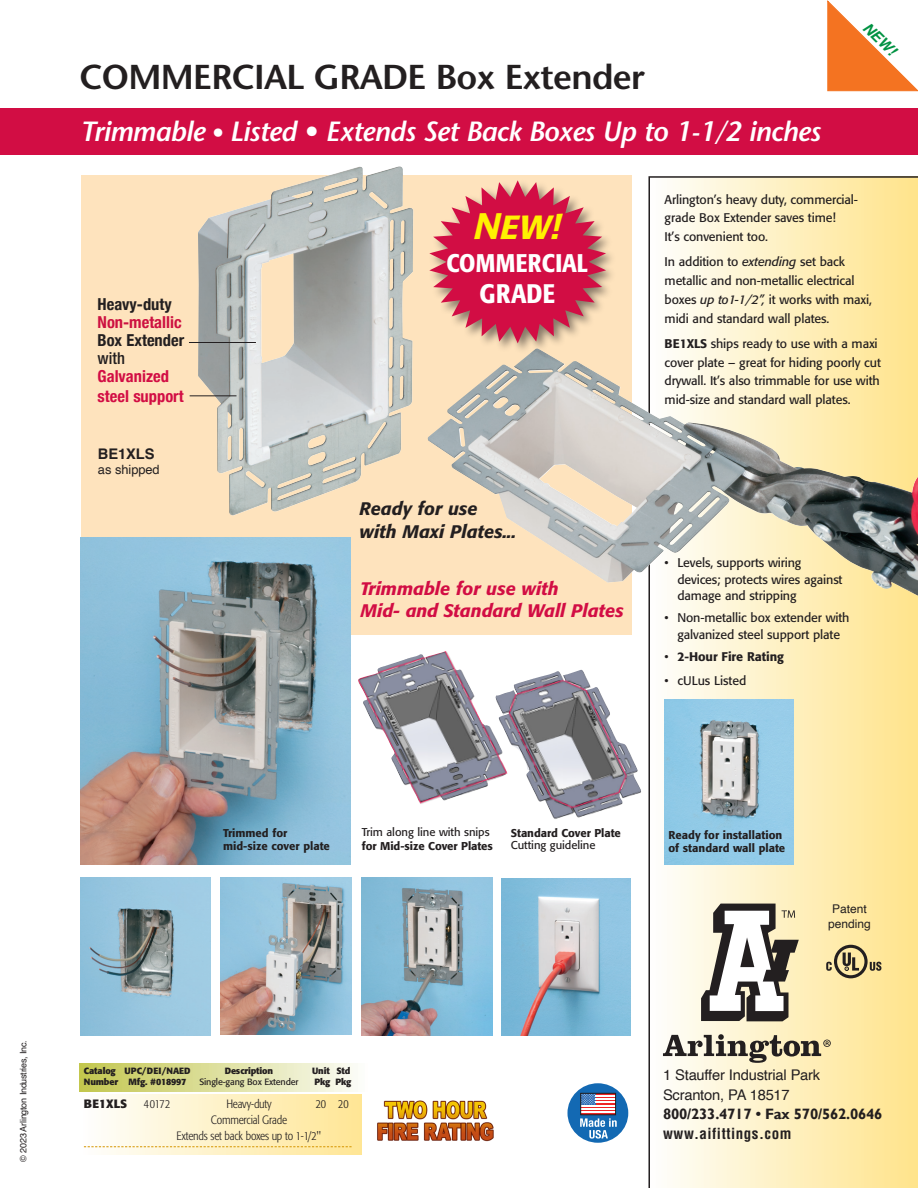
<style>
.page{position:relative;width:918px;height:1188px;background:#fff}
.page>*{position:absolute;margin:0;border:0;box-sizing:border-box;transform-origin:0 0}
.t1{font:600 34.5px "Stone Sans Std";letter-spacing:-.02em;color:#231f20}
.t2{font:italic 500 33.15px "Formata";color:#fff101}
.t3{font:italic 600 27.75px "Stone Sans Std";letter-spacing:-.02em;color:#fff}
.t4{font:500 condensed 26.55px "Formata";letter-spacing:.015em;color:#fff}
.t5{font:500 condensed 25.35px "Formata";letter-spacing:.01em;color:#fff}
.t6{font:italic 500 18px/22.5px "Formata";color:#d20d44}
.t7{font:italic 500 18px/22.5px "Formata";color:#231f20}
.t8{font:700 condensed 16.5px/18px "Helvetica Neue";color:#231f20}
.t9{font:700 condensed 16.5px "Helvetica Neue";color:#d20d44}
.t10{font:700 15px/19.5px "Gill Sans";letter-spacing:-.015em;color:#231f20}
.t11{font:italic 700 15px "Helvetica";color:#009242}
.t12{font:14.7px/19.5px "Helvetica";letter-spacing:-.015em;color:#231f20}
.t13{font:700 14.7px "Helvetica";letter-spacing:-.005em;color:#231f20}
.t14{font:12.75px "Helvetica";letter-spacing:-.005em;color:#231f20}
.t15{font:12.45px/18.8px "Formata";letter-spacing:-.01em;color:#231f20}
.t16{font:500 12.45px "Formata";letter-spacing:-.005em;color:#231f20}
.chart_smaller_head{font:300 condensed 12px/15.8px "Formata";letter-spacing:-.015em;color:#231f20;text-align:center}
.t17{font:12px/14.4px "Helvetica";color:#231f20;text-align:center}
.chart_smaller_head-2{font:700 12px "Formata";color:#231f20}
.t18{font:500 11.25px/13.5px "Formata";color:#231f20}
.t19{font:11.25px/13.5px "Formata";letter-spacing:-.005em;color:#231f20}
.chart_smaller_head-3{font:700 9px "Formata";letter-spacing:-.015em;color:#231f20}
.t20{font:9px "Helvetica";letter-spacing:-.025em;color:#231f20}
.chart_smaller_head-4{font:9px "Formata";letter-spacing:-.015em;color:#231f20}
.s1{font-size:24px}
.s2{color:#cd1141}
.s3{font-family:"Helvetica Neue LT Std";font-weight:500}
.s4{color:#d20d44}
.s5{font-size:36.45px}
.s6{font-style:italic}
.s7{font-weight:500}
.s8{font-weight:400}
.s9{font-family:"Helvetica LT Std";font-stretch:condensed}
</style>
<div class="page">
<div style="left:81px;top:175px;width:551px;height:459px;background:#fee3bd"></div>
<img style="left:198px;top:166px;width:215px;height:350px">
<hr style="left:190px;top:395px;width:46px;height:1px;background:#231f20">
<svg style="left:648px;top:176px;width:270px;height:1012px;background:#fcedbd"></svg>
<svg style="left:663px;top:1034px;width:168px;height:29px;background:#b5ad97"></svg>
<svg style="left:701px;top:904px;width:98px;height:117px"></svg>
<div style="left:0;top:109px;width:918px;height:46px;background:#d20d44"></div>
<svg style="left:826px;top:945px;width:55px;height:33px;background:#bdac7d"></svg>
<img style="left:361px;top:878px;width:131px;height:157px">
<img style="left:81px;top:538px;width:270px;height:326px">
<img style="left:377px;top:1100px;width:117px;height:42px">
<img style="left:220px;top:877px;width:131px;height:157px">
<div style="left:428px;top:179px;width:189px;height:175px;background:#231f20;opacity:.55"></div>
<svg style="left:429px;top:180px;width:177px;height:163px"></svg>
<img style="left:427px;top:349px;width:491px;height:254px">
<svg style="left:567px;top:1083px;width:61px;height:60px"></svg>
<svg style="left:583px;top:1104px;width:31px;height:7px"></svg>
<svg style="left:583px;top:1104px;width:13px;height:1px"></svg>
<svg style="left:583px;top:1095px;width:31px;height:9px"></svg>
<hr style="left:581px;top:1105px;width:35px;height:1px;background:#fff">
<hr style="left:581px;top:1108px;width:35px;height:2px;background:#fff">
<hr style="left:581px;top:1111px;width:35px;height:2px;background:#fff">
<div style="left:581px;top:1093px;width:35px;height:22px;border:1px solid #211e1e"></div>
<svg style="left:580px;top:1118px;width:37px;height:20px"></svg>
<img style="left:81px;top:877px;width:130px;height:158px">
<img style="left:502px;top:878px;width:128px;height:157px">
<img style="left:664px;top:700px;width:130px;height:164px">
<div style="left:80px;top:1063px;width:287px;height:28px;background:linear-gradient(to right,#c2c64e,#fcfdf9)"></div>
<div style="left:80px;top:1095px;width:282px;height:60px;background:linear-gradient(to right,#fefefc,#ffe593)"></div>
<svg style="left:84px;top:1146px;width:268px;height:1px"></svg>
<hr style="left:189px;top:342px;width:67px;height:1px;background:#231f20">
<img style="left:508px;top:670px;width:133px;height:149px">
<img style="left:358px;top:651px;width:150px;height:153px">
<svg style="left:827px;top:0;width:91px;height:92px"></svg>
<p class="t1" style="left:80px;top:56px;width:567px">COMMERCIAL GRADE Box Extender</p>
<p class="t3" style="left:80px;top:115px;width:742px">Trimmable <span class="s1">•</span> Listed • Extends Set Back Boxes Up to 1-1/2 inches</p>
<p class="t11" style="left:872px;top:18px;width:41px;rotate:45deg">NEW!</p>
<p class="t8" style="left:98px;top:294px;width:88px">Heavy-duty<br><span class="s2">Non-metallic<br></span>Box Extender <span class="s3">with<br></span><span class="s4">Galvanized</span></p>
<p class="t9" style="left:98px;top:382px;width:88px">steel support</p>
<p class="t13" style="left:98px;top:445px;width:58px">BE1XLS</p>
<p class="t14" style="left:98px;top:460px;width:63px">as shipped</p>
<p class="t2" style="left:474px;top:207px;width:88px"><span class="s5">N</span>EW!</p>
<p class="t5" style="left:447px;top:248px;width:143px">COMMERCIAL</p>
<p class="t4" style="left:479px;top:277px;width:77px">GRADE</p>
<p class="t7" style="left:360px;top:497px;width:158px">Ready for use with Maxi Plates...</p>
<p class="t6" style="left:361px;top:577px;width:265px">Trimmable for use with<br>Mid- and Standard Wall Plates</p>
<p class="t15" style="left:665px;top:190px;width:195px">Arlington’s heavy duty, commercial&shy;grade Box Extender saves time!<br>It’s convenient too.</p>
<p class="t15" style="left:665px;top:253px;width:209px">In addition to <span class="s6">extending</span> set back metallic and non-metallic electrical boxes <span class="s6">up to1-1/2”,</span> it works with maxi, midi and standard wall plates.</p>
<p class="t15" style="left:665px;top:334px;width:218px"><span class="s7">BE1XLS</span> ships ready to use with a maxi cover plate – great for hiding poorly cut drywall. It’s also trimmable for use with mid-size and standard wall plates.</p>
<p class="t15" style="left:677px;top:555px;width:167px;line-height:16.5px;text-indent:-13px">• Levels, supports wiring devices; protects wires against damage and stripping</p>
<p class="t15" style="left:665px;top:609px;width:186px;line-height:16.5px;text-align:center">• Non-metallic box extender with galvanized steel support plate</p>
<p class="t16" style="left:665px;top:648px;width:121px"><span class="s8">•</span> 2-Hour Fire Rating</p>
<p class="t15" style="left:665px;top:671px;width:83px">• cULus Listed</p>
<p class="t20" style="left:16px;top:1162px;width:123px;rotate:-90deg">© 2023 Arlington Industries, Inc.</p>
<p class="t19" style="left:362px;top:826px;width:133px">Trim along line with snips <span class="s7">for Mid-size Cover Plates</span></p>
<p class="t18" style="left:223px;top:826px;width:108px">Trimmed for mid-size cover plate</p>
<p class="t18" style="left:668px;top:828px;width:118px">Ready for installation of standard wall plate</p>
<p class="t18" style="left:511px;top:827px;width:111px;line-height:12px">Standard Cover Plate<br><span class="s8">Cutting guideline</span></p>
<p class="t17" style="left:828px;top:902px;width:44px">Patent pending</p>
<p class="chart_smaller_head-3" style="left:84px;top:1065px;width:108px">Catalog UPC/DEI/NAED</p>
<p class="chart_smaller_head-3" style="left:225px;top:1065px;width:50px">Description</p>
<p class="chart_smaller_head-3" style="left:312px;top:1065px;width:40px">Unit Std</p>
<p class="chart_smaller_head-3" style="left:84px;top:1076px;width:104px">Number Mfg. #018997</p>
<p class="chart_smaller_head-4" style="left:199px;top:1076px;width:101px">Single-gang Box Extender</p>
<p class="chart_smaller_head-3" style="left:314px;top:1076px;width:39px">Pkg Pkg</p>
<p class="chart_smaller_head-2" style="left:84px;top:1097px;width:45px">BE1XLS</p>
<p class="chart_smaller_head" style="left:144px;top:1096px;width:28px">40172</p>
<p class="chart_smaller_head" style="left:226px;top:1096px;width:47px">Heavy-duty</p>
<p class="chart_smaller_head" style="left:316px;top:1096px;width:34px">20 20</p>
<p class="chart_smaller_head" style="left:177px;top:1112px;width:146px">Commercial Grade<br>Extends set back boxes up to 1-1/2"</p>
<p class="t12" style="left:663px;top:1066px;width:159px">1 Stauffer Industrial Park<br>Scranton, PA 18517</p>
<p class="t10" style="left:663px;top:1105px;width:221px">800/233.4717 • Fax 570/562.0646 <span class="s9">www.aifittings.com</span></p>
</div>
